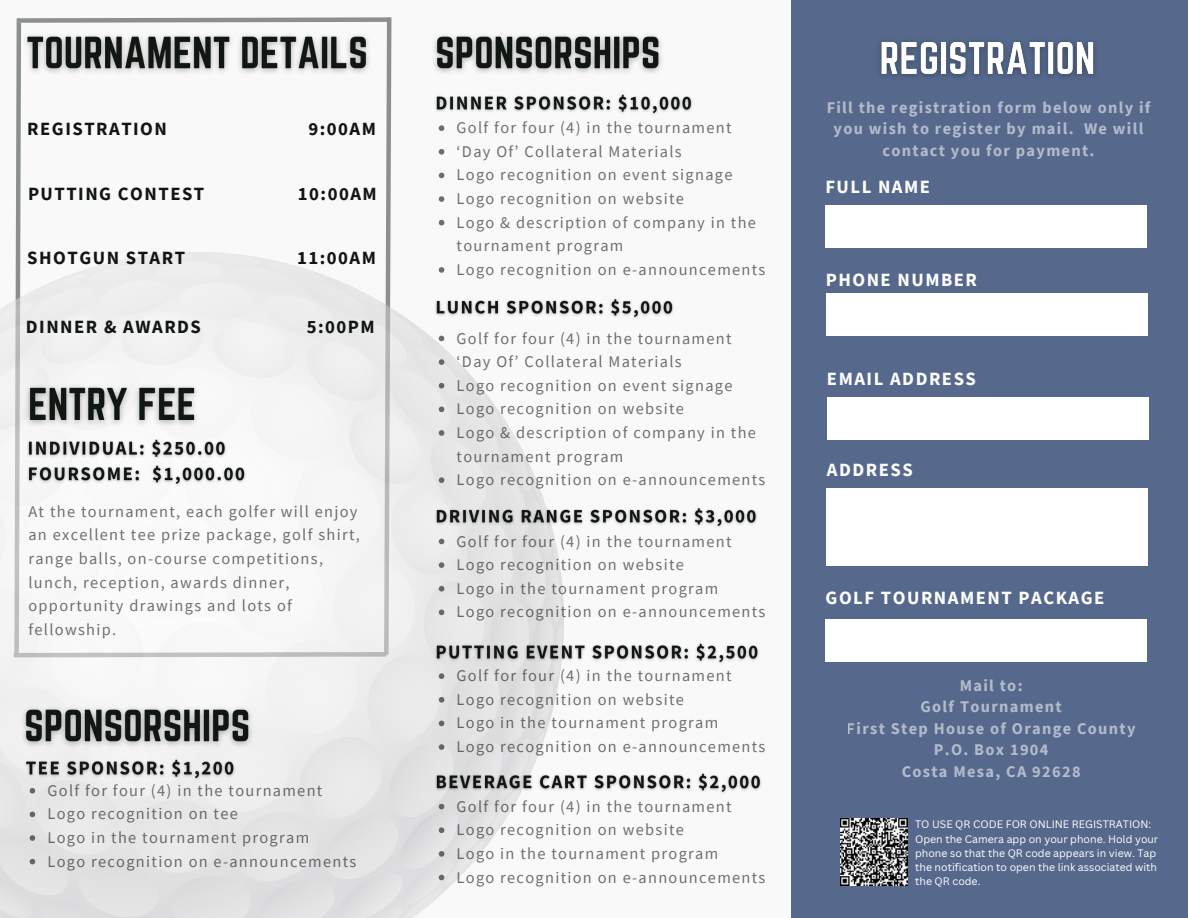
<style>
.page{position:relative;width:1188px;height:918px;background:#faf9f9}
.page>*{position:absolute;margin:0;border:0;box-sizing:border-box;transform-origin:0 0}
.t1{font:700 18.75px "Source Sans Pro";letter-spacing:.08em;color:#101612}
.t2{font:700 18.75px "Source Sans Pro";letter-spacing:.08em;color:#fff}
.t3{font:16.35px/23.7px "Source Sans Pro";letter-spacing:.08em;color:#222}
.t4{font:700 16.35px/21.3px "Source Sans Pro";letter-spacing:.08em;color:#fff;text-align:center}
.t5{font:10.5px/14.1px "Canva Sans";color:#fff}
</style>
<div class="page">
<div style="left:792px;top:0;width:396px;height:918px;background:#56698d"></div>
<div style="left:825px;top:206px;width:322px;height:41px;background:#fff"></div>
<div style="left:826px;top:294px;width:321px;height:42px;background:#fff"></div>
<div style="left:827px;top:397px;width:322px;height:42px;background:#fff"></div>
<div style="left:826px;top:488px;width:322px;height:78px;background:#fff"></div>
<div style="left:826px;top:620px;width:321px;height:41px;background:#fff"></div>
<svg style="left:15px;top:17px;width:377px;height:236px"></svg>
<img style="left:841px;top:819px;width:66px;height:66px">
<img style="left:0;top:253px;width:564px;height:665px">
<img style="left:434px;top:35px;width:228px;height:38px">
<img style="left:19px;top:379px;width:186px;height:53px">
<img style="left:432px;top:294px;width:242px;height:30px">
<svg style="left:439px;top:336px;width:5px;height:5px"></svg>
<svg style="left:439px;top:359px;width:5px;height:6px"></svg>
<svg style="left:439px;top:383px;width:5px;height:6px"></svg>
<svg style="left:439px;top:407px;width:5px;height:5px"></svg>
<svg style="left:439px;top:430px;width:5px;height:6px"></svg>
<svg style="left:439px;top:477px;width:5px;height:6px"></svg>
<img style="left:432px;top:503px;width:325px;height:30px">
<svg style="left:439px;top:539px;width:5px;height:5px"></svg>
<svg style="left:439px;top:562px;width:5px;height:6px"></svg>
<svg style="left:439px;top:586px;width:5px;height:6px"></svg>
<svg style="left:439px;top:610px;width:5px;height:5px"></svg>
<img style="left:879px;top:41px;width:217px;height:37px">
<img style="left:24px;top:435px;width:207px;height:27px">
<img style="left:25px;top:461px;width:225px;height:30px">
<img style="left:435px;top:94px;width:258px;height:21px">
<svg style="left:439px;top:125px;width:5px;height:6px"></svg>
<svg style="left:439px;top:149px;width:5px;height:6px"></svg>
<svg style="left:439px;top:173px;width:5px;height:5px"></svg>
<svg style="left:439px;top:196px;width:5px;height:6px"></svg>
<svg style="left:439px;top:220px;width:5px;height:5px"></svg>
<svg style="left:439px;top:267px;width:5px;height:6px"></svg>
<img style="left:432px;top:639px;width:327px;height:29px">
<svg style="left:439px;top:673px;width:5px;height:6px"></svg>
<svg style="left:439px;top:697px;width:5px;height:6px"></svg>
<svg style="left:439px;top:721px;width:5px;height:5px"></svg>
<svg style="left:439px;top:744px;width:5px;height:6px"></svg>
<img style="left:16px;top:701px;width:243px;height:53px">
<img style="left:432px;top:768px;width:329px;height:30px">
<svg style="left:439px;top:804px;width:5px;height:5px"></svg>
<svg style="left:439px;top:827px;width:5px;height:6px"></svg>
<svg style="left:439px;top:851px;width:5px;height:6px"></svg>
<svg style="left:439px;top:875px;width:5px;height:5px"></svg>
<img style="left:22px;top:755px;width:218px;height:29px">
<svg style="left:30px;top:788px;width:5px;height:6px"></svg>
<svg style="left:30px;top:812px;width:5px;height:5px"></svg>
<svg style="left:30px;top:835px;width:5px;height:6px"></svg>
<svg style="left:30px;top:859px;width:5px;height:5px"></svg>
<p class="t1" style="left:27px;top:116px;width:141px">REGISTRATION</p>
<p class="t1" style="left:308px;top:117px;width:69px">9:00AM</p>
<p class="t1" style="left:28px;top:181px;width:178px">PUTTING CONTEST</p>
<p class="t1" style="left:298px;top:182px;width:80px">10:00AM</p>
<p class="t1" style="left:27px;top:246px;width:159px">SHOTGUN START</p>
<p class="t1" style="left:297px;top:246px;width:80px">11:00AM</p>
<p class="t1" style="left:26px;top:315px;width:177px">DINNER &amp; AWARDS</p>
<p class="t1" style="left:307px;top:315px;width:69px">5:00PM</p>
<p class="t3" style="left:28px;top:499px;width:333px">At the tournament, each golfer will enjoy an excellent tee prize package, golf shirt, range balls, on-course competitions, lunch, reception, awards dinner, opportunity drawings and lots of fellowship.</p>
<p class="t3" style="left:47px;top:778px;width:310px">Golf for four (4) in the tournament<br>Logo recognition on tee<br>Logo in the tournament program<br>Logo recognition on e-announcements</p>
<p class="t3" style="left:457px;top:116px;width:310px">Golf for four (4) in the tournament ‘Day Of’ Collateral Materials<br>Logo recognition on event signage<br>Logo recognition on website<br>Logo &amp; description of company in the tournament program<br>Logo recognition on e-announcements</p>
<p class="t3" style="left:457px;top:326px;width:310px">Golf for four (4) in the tournament ‘Day Of’ Collateral Materials<br>Logo recognition on event signage<br>Logo recognition on website<br>Logo &amp; description of company in the tournament program<br>Logo recognition on e-announcements</p>
<p class="t3" style="left:457px;top:529px;width:310px">Golf for four (4) in the tournament<br>Logo recognition on website<br>Logo in the tournament program<br>Logo recognition on e-announcements</p>
<p class="t3" style="left:457px;top:664px;width:310px">Golf for four (4) in the tournament<br>Logo recognition on website<br>Logo in the tournament program<br>Logo recognition on e-announcements</p>
<p class="t3" style="left:457px;top:794px;width:310px">Golf for four (4) in the tournament<br>Logo recognition on website<br>Logo in the tournament program<br>Logo recognition on e-announcements</p>
<p class="t4" style="left:827px;top:96px;width:325px">Fill the registration form below only if you wish to register by mail. We will contact you for payment.</p>
<p class="t2" style="left:825px;top:175px;width:106px">FULL NAME</p>
<p class="t2" style="left:826px;top:267px;width:153px">PHONE NUMBER</p>
<p class="t2" style="left:827px;top:366px;width:150px">EMAIL ADDRESS</p>
<p class="t2" style="left:827px;top:458px;width:87px">ADDRESS</p>
<p class="t2" style="left:826px;top:585px;width:280px">GOLF TOURNAMENT PACKAGE</p>
<p class="t4" style="left:847px;top:675px;width:290px">Mail to:<br>Golf Tournament<br>First Step House of Orange County<br>P.O. Box 1904<br>Costa Mesa, CA 92628</p>
<p class="t5" style="left:915px;top:817px;width:238px">TO USE QR CODE FOR ONLINE REGISTRATION:</p>
<p class="t5" style="left:915px;top:831px;width:245px">Open the Camera app on your phone. Hold your phone so that the QR code appears in view. Tap the notification to open the link associated with the QR code.</p>
</div>
